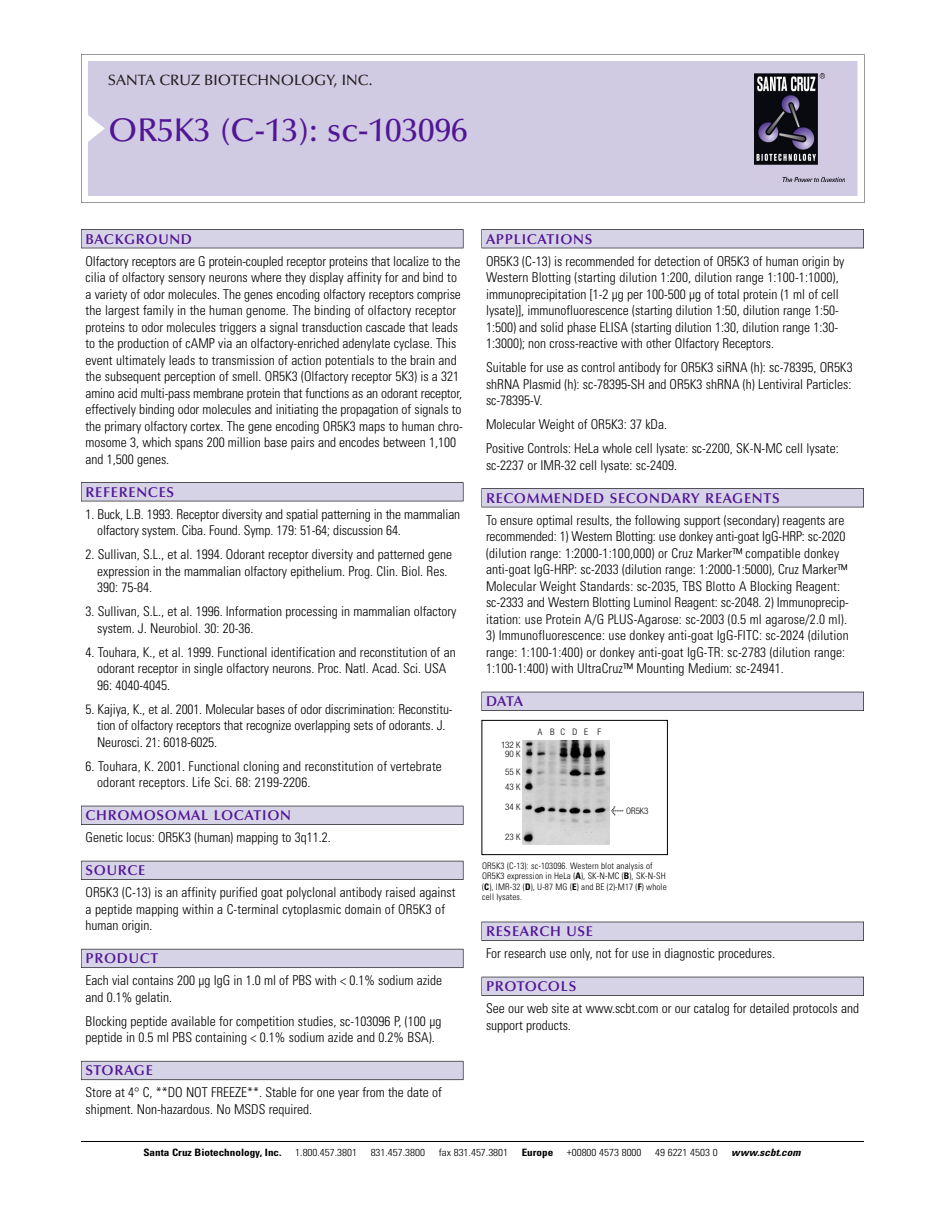
<style>
.page{position:relative;width:945px;height:1215px;background:#fff}
.page>*{position:absolute;margin:0;border:0;box-sizing:border-box;transform-origin:0 0}
.t1{font:500 33px "Optima";color:#511695}
.t2{font:500 15px "Optima";color:#231f20}
.t3{font:600 14.25px "Optima";letter-spacing:.05em;color:#511695}
.t4{font:300 condensed 13.5px/16.5px "Univers";color:#000}
.t5{font:300 condensed 10.2px "Univers";color:#000;scale:1.1 1}
.t6{font:700 condensed 10.2px "Univers";color:#000;scale:1.1 1}
.t7{font:italic 700 condensed 10.2px "Univers";letter-spacing:.005em;color:#000;scale:1.1 1}
.t8{font:300 condensed 9px/10.5px "Univers";letter-spacing:.015em;color:#000}
.t9{font:300 condensed 9px/9.6px "Helvetica Neue";color:#000;text-align:center}
.s1{font-family:"Meta Plus";font-weight:400;font-stretch:normal;font-size:10.5px}
.s2{font-weight:700}
</style>
<div class="page">
<svg style="left:81px;top:54px;width:783px;height:149px"></svg>
<div style="left:88px;top:61px;width:769px;height:135px;background:#d1cae3"></div>
<img style="left:755px;top:74px;width:90px;height:108px">
<div style="left:81px;top:229px;width:382px;height:19px;background:#525156"></div>
<div style="left:81px;top:230px;width:382px;height:18px;background:#d7d3e7"></div>
<div style="left:81px;top:482px;width:382px;height:19px;background:#525155"></div>
<div style="left:81px;top:483px;width:382px;height:18px;background:#d7d3e7"></div>
<div style="left:81px;top:806px;width:382px;height:19px;background:#525158"></div>
<div style="left:81px;top:806px;width:382px;height:18px;background:#d7d3e7"></div>
<div style="left:81px;top:861px;width:382px;height:19px;background:#54535a"></div>
<div style="left:81px;top:861px;width:382px;height:18px;background:#d7d3e7"></div>
<div style="left:81px;top:949px;width:382px;height:19px;background:#5b5a62"></div>
<div style="left:81px;top:949px;width:382px;height:18px;background:#d7d3e7"></div>
<div style="left:81px;top:1061px;width:382px;height:19px;background:#66646e"></div>
<div style="left:81px;top:1061px;width:382px;height:18px;background:#d7d3e7"></div>
<div style="left:482px;top:229px;width:382px;height:19px;background:#525156"></div>
<div style="left:482px;top:230px;width:381px;height:18px;background:#d7d3e7"></div>
<div style="left:482px;top:488px;width:382px;height:19px;background:#525155"></div>
<div style="left:482px;top:489px;width:381px;height:18px;background:#d7d3e7"></div>
<div style="left:482px;top:692px;width:382px;height:19px;background:#525158"></div>
<div style="left:482px;top:692px;width:381px;height:18px;background:#d7d3e7"></div>
<div style="left:482px;top:922px;width:382px;height:19px;background:#515055"></div>
<div style="left:482px;top:922px;width:381px;height:18px;background:#d7d3e7"></div>
<div style="left:482px;top:977px;width:382px;height:19px;background:#525158"></div>
<div style="left:482px;top:977px;width:381px;height:18px;background:#d7d3e7"></div>
<hr style="left:81px;top:1141px;width:783px;height:1px;background:#000">
<div style="left:482px;top:720px;width:186px;height:135px;border:1px solid #000"></div>
<img style="left:523px;top:740px;width:86px;height:104px">
<p class="t2" style="left:108px;top:74px;width:266px">SANTA CRUZ BIOTECHNOLOGY, INC.</p>
<h1 class="t1" style="left:108px;top:117px;width:361px">OR5K3 (C-13): sc-103096</h1>
<p class="t3" style="left:86px;top:233px;width:108px">BACKGROUND</p>
<p class="t4" style="left:86px;top:254px;width:379px">Olfactory receptors are G protein-coupled receptor proteins that localize to the cilia of olfactory sensory neurons where they display affinity for and bind to a variety of odor molecules. The genes encoding olfactory receptors comprise the largest family in the human genome. The binding of olfactory receptor proteins to odor molecules triggers a signal transduction cascade that leads to the production of cAMP via an olfactory-enriched adenylate cyclase. This event ultimately leads to transmission of action potentials to the brain and the subsequent perception of smell. OR5K3 (Olfactory receptor 5K3) is a 321 amino acid multi-pass membrane protein that functions as an odorant receptor, effectively binding odor molecules and initiating the propagation of signals to the primary olfactory cortex. The gene encoding OR5K3 maps to human chro&shy;mosome 3, which spans 200 million base pairs and encodes between 1,100 and 1,500 genes.</p>
<p class="t3" style="left:86px;top:486px;width:90px">REFERENCES</p>
<p class="t4" style="left:97px;top:507px;width:365px;text-indent:-12px">1. Buck, L.B. 1993. Receptor diversity and spatial patterning in the mammalian olfactory system. Ciba. Found. Symp. 179: 51-64; discussion 64.</p>
<p class="t4" style="left:97px;top:547px;width:356px;text-indent:-12px">2. Sullivan, S.L., et al. 1994. Odorant receptor diversity and patterned gene expression in the mammalian olfactory epithelium. Prog. Clin. Biol. Res.<br>390: 75-84.</p>
<p class="t4" style="left:97px;top:604px;width:361px;text-indent:-12px">3. Sullivan, S.L., et al. 1996. Information processing in mammalian olfactory system. J. Neurobiol. 30: 20-36.</p>
<p class="t4" style="left:97px;top:645px;width:360px;text-indent:-12px">4. Touhara, K., et al. 1999. Functional identification and reconstitution of an odorant receptor in single olfactory neurons. Proc. Natl. Acad. Sci. USA<br>96: 4040-4045.</p>
<p class="t4" style="left:97px;top:702px;width:357px;text-indent:-12px">5. Kajiya, K., et al. 2001. Molecular bases of odor discrimination: Reconstitu&shy;tion of olfactory receptors that recognize overlapping sets of odorants. J.<br>Neurosci. 21: 6018-6025.</p>
<p class="t4" style="left:97px;top:759px;width:346px;text-indent:-12px">6. Touhara, K. 2001. Functional cloning and reconstitution of vertebrate odorant receptors. Life Sci. 68: 2199-2206.</p>
<p class="t3" style="left:86px;top:810px;width:207px">CHROMOSOMAL LOCATION</p>
<p class="t4" style="left:86px;top:830px;width:247px">Genetic locus: OR5K3 (human) mapping to 3q11.2.</p>
<p class="t3" style="left:86px;top:865px;width:61px">SOURCE</p>
<p class="t4" style="left:86px;top:885px;width:372px">OR5K3 (C-13) is an affinity purified goat polyclonal antibody raised against a peptide mapping within a C-terminal cytoplasmic domain of OR5K3 of human origin.</p>
<p class="t3" style="left:86px;top:953px;width:74px">PRODUCT</p>
<p class="t4" style="left:86px;top:973px;width:358px">Each vial contains 200 µg IgG in 1.0 ml of PBS with &lt; 0.1% sodium azide and 0.1% gelatin.</p>
<p class="t4" style="left:86px;top:1014px;width:357px">Blocking peptide available for competition studies, sc-103096 P, (100 µg peptide in 0.5 ml PBS containing &lt; 0.1% sodium azide and 0.2% BSA).</p>
<p class="t3" style="left:86px;top:1065px;width:69px">STORAGE</p>
<p class="t4" style="left:86px;top:1085px;width:358px">Store at 4° C, **DO NOT FREEZE**. Stable for one year from the date of shipment. Non-hazardous. No MSDS required.</p>
<p class="t3" style="left:486px;top:233px;width:108px">APPLICATIONS</p>
<p class="t4" style="left:486px;top:254px;width:360px">OR5K3 (C-13) is recommended for detection of OR5K3 of human origin by Western Blotting (starting dilution 1:200, dilution range 1:100-1:1000), immunoprecipitation [1-2 µg per 100-500 µg of total protein (1 ml of cell lysate)], immunofluorescence (starting dilution 1:50, dilution range 1:50- 1:500) and solid phase ELISA (starting dilution 1:30, dilution range 1:30- 1:3000); non cross-reactive with other Olfactory Receptors.</p>
<p class="t4" style="left:486px;top:360px;width:368px;text-align:justify">Suitable for use as control antibody for OR5K3 siRNA (h): sc-78395, OR5K3 shRNA Plasmid (h): sc-78395-SH and OR5K3 shRNA (h) Lentiviral Particles: sc-78395-V.</p>
<p class="t4" style="left:486px;top:413px;width:354px;line-height:24px">Molecular Weight of OR5K3: 37 kDa.<br>Positive Controls: HeLa whole cell lysate: sc-2200, SK-N-MC cell lysate:</p>
<p class="t4" style="left:486px;top:458px;width:193px">sc-2237 or IMR-32 cell lysate: sc-2409.</p>
<p class="t3" style="left:486px;top:492px;width:295px">RECOMMENDED SECONDARY REAGENTS</p>
<p class="t4" style="left:486px;top:513px;width:364px">To ensure optimal results, the following support (secondary) reagents are recommended: 1) Western Blotting: use donkey anti-goat IgG-HRP: sc-2020 (dilution range: 1:2000-1:100,000) or Cruz Marker™ compatible donkey anti-goat IgG-HRP: sc-2033 (dilution range: 1:2000-1:5000), Cruz Marker™ Molecular Weight Standards: sc-2035, TBS Blotto A Blocking Reagent: sc-2333 and Western Blotting Luminol Reagent: sc-2048. 2) Immunoprecip&shy;itation: use Protein A/G PLUS-Agarose: sc-2003 (0.5 ml agarose/2.0 ml).</p>
<p class="t4" style="left:486px;top:628px;width:364px">3) Immunofluorescence: use donkey anti-goat IgG-FITC: sc-2024 (dilution range: 1:100-1:400) or donkey anti-goat IgG-TR: sc-2783 (dilution range:<br>1:100-1:400) with UltraCruz™ Mounting Medium: sc-24941.</p>
<p class="t3" style="left:486px;top:696px;width:39px">DATA</p>
<p class="t9" style="left:501px;top:740px;width:21px">132 K<br>90 K</p>
<p class="t9" style="left:505px;top:765px;width:17px;line-height:15.3px;text-align:left">55 K<br>43 K</p>
<p class="t9" style="left:505px;top:803px;width:17px">34 K</p>
<p class="t9" style="left:505px;top:833px;width:17px">23 K</p>
<p class="t9" style="left:538px;top:728px;width:65px">ABCDE F</p>
<p class="t9" style="left:611px;top:806px;width:39px"><span class="s1">&lt;</span> OR5K3</p>
<p class="t8" style="left:482px;top:861px;width:186px">OR5K3 (C-13): sc-103096. Western blot analysis of OR5K3 expression in HeLa (<span class="s2">A</span>), SK-N-MC (<span class="s2">B</span>), SK-N-SH (<span class="s2">C</span>), IMR-32 (<span class="s2">D</span>), U-87 MG (<span class="s2">E</span>) and BE (2)-M17 (<span class="s2">F</span>) whole cell lysates.</p>
<p class="t3" style="left:486px;top:926px;width:109px">RESEARCH USE</p>
<p class="t4" style="left:486px;top:946px;width:290px">For research use only, not for use in diagnostic procedures.</p>
<p class="t3" style="left:486px;top:981px;width:92px">PROTOCOLS</p>
<p class="t4" style="left:486px;top:1001px;width:375px">See our web site at www.scbt.com or our catalog for detailed protocols and support products.</p>
<p class="t6" style="left:143px;top:1148px;width:127px">Santa Cruz Biotechnology, Inc.</p>
<p class="t5" style="left:295px;top:1148px;width:58px">1.800.457.3801</p>
<p class="t5" style="left:371px;top:1148px;width:51px">831.457.3800</p>
<p class="t5" style="left:439px;top:1148px;width:65px">fax 831.457.3801</p>
<p class="t6" style="left:522px;top:1148px;width:30px">Europe</p>
<p class="t5" style="left:567px;top:1148px;width:69px">+00800 4573 8000</p>
<p class="t5" style="left:655px;top:1148px;width:58px">49 6221 4503 0</p>
<p class="t7" style="left:731px;top:1148px;width:64px">www.scbt.com</p>
</div>
